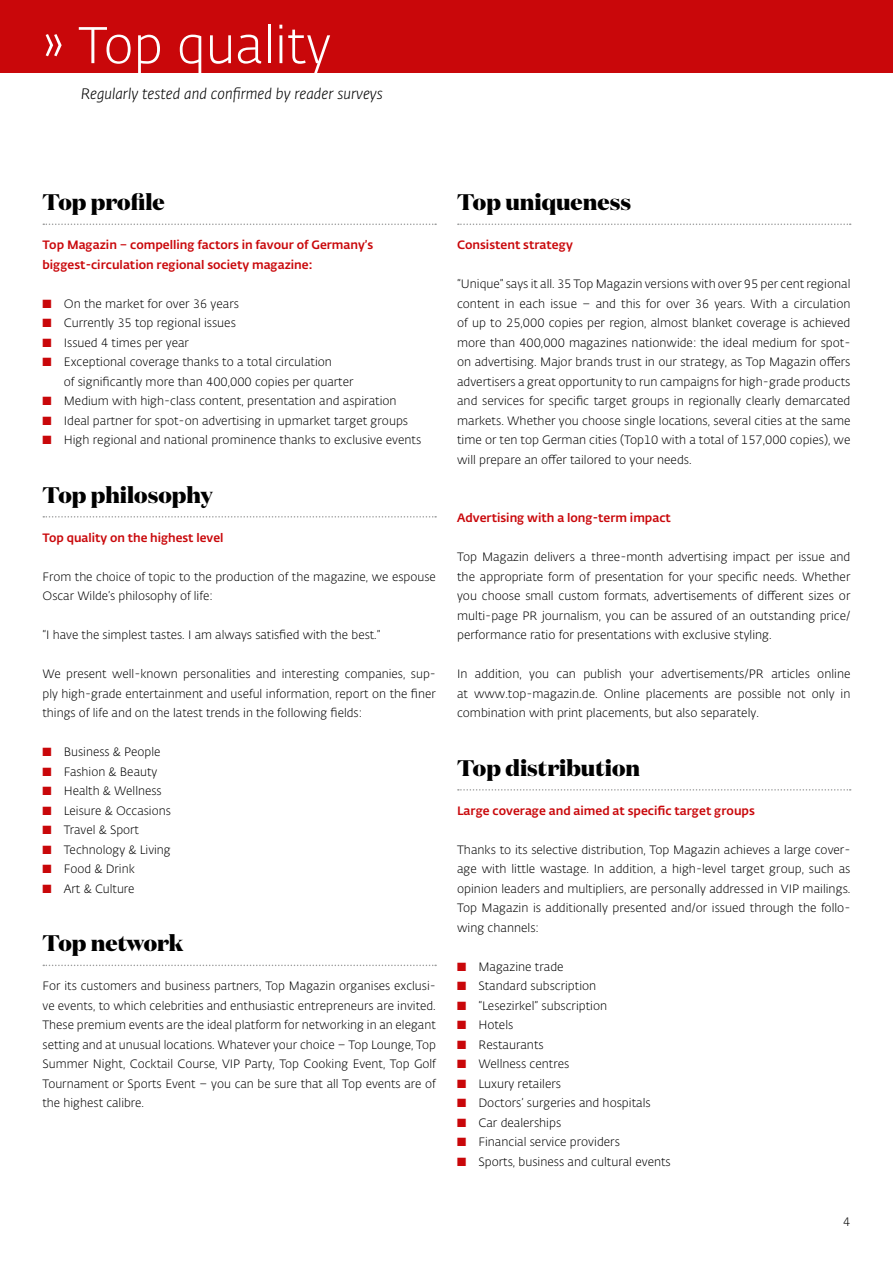
<style>
.page{position:relative;width:893px;height:1263px;background:#fff}
.page>*{position:absolute;margin:0;border:0;box-sizing:border-box;transform-origin:0 0}
.Überschrift{font:300 51px "Fedra Sans Alt Std";color:#fff}
.Überschrift-2{font:800 22.5px "Domaine Display";color:#000}
.Anleser{font:italic 300 15px "Fedra Sans Alt Std";color:#000}
.Anleser-2{font:300 12px/19.5px "Fedra Sans Alt Std";color:#000;text-align:justify}
.Anleser-3{font:500 12px "Fedra Sans Alt Std";color:#c9070a}
.s1{color:#c9070a}
</style>
<div class="page">
<div style="left:0;top:0;width:893px;height:72px;background:#c9070a"></div>
<svg style="left:43px;top:224px;width:393px;height:1px"></svg>
<svg style="left:43px;top:516px;width:393px;height:2px"></svg>
<svg style="left:43px;top:965px;width:393px;height:1px"></svg>
<svg style="left:458px;top:789px;width:393px;height:2px"></svg>
<svg style="left:458px;top:224px;width:393px;height:1px"></svg>
<p class="Überschrift" style="left:43px;top:15px;width:290px">» Top quality</p>
<p class="Anleser" style="left:81px;top:85px;width:304px">Regularly tested and confirmed by reader surveys</p>
<p class="Überschrift-2" style="left:43px;top:187px;width:124px">Top profile</p>
<p class="Anleser-3" style="left:43px;top:237px;width:332px">Top Magazin – compelling factors in favour of Germany’s</p>
<p class="Anleser-3" style="left:43px;top:257px;width:271px">biggest-circulation regional society magazine:</p>
<p class="Anleser-2" style="left:43px;top:294px;width:198px"><span class="s1">■</span> On the market for over 36 years</p>
<p class="Anleser-2" style="left:43px;top:313px;width:195px"><span class="s1">■</span> Currently 35 top regional issues</p>
<p class="Anleser-2" style="left:43px;top:333px;width:148px"><span class="s1">■</span> Issued 4 times per year</p>
<p class="Anleser-2" style="left:64px;top:352px;width:291px;text-indent:-21px"><span class="s1">■</span> Exceptional coverage thanks to a total circulation<br>of significantly more than 400,000 copies per quarter</p>
<p class="Anleser-2" style="left:43px;top:391px;width:356px"><span class="s1">■</span> Medium with high-class content, presentation and aspiration</p>
<p class="Anleser-2" style="left:43px;top:411px;width:367px"><span class="s1">■</span> Ideal partner for spot-on advertising in upmarket target groups</p>
<p class="Anleser-2" style="left:43px;top:430px;width:380px"><span class="s1">■</span> High regional and national prominence thanks to exclusive events</p>
<p class="Überschrift-2" style="left:43px;top:480px;width:172px">Top philosophy</p>
<p class="Anleser-3" style="left:43px;top:530px;width:182px">Top quality on the highest level</p>
<p class="Anleser-2" style="left:43px;top:567px;width:395px">From the choice of topic to the production of the magazine, we espouse<br>Oscar Wilde’s philosophy of life:</p>
<p class="Anleser-2" style="left:43px;top:625px;width:340px">“I have the simplest tastes. I am always satisfied with the best.”</p>
<p class="Anleser-2" style="left:43px;top:664px;width:395px">We present well-known personalities and interesting companies, sup&shy;ply high-grade entertainment and useful information, report on the finer things of life and on the latest trends in the following fields:</p>
<p class="Anleser-2" style="left:43px;top:742px;width:120px"><span class="s1">■</span> Business &amp; People</p>
<p class="Anleser-2" style="left:43px;top:762px;width:116px"><span class="s1">■</span> Fashion &amp; Beauty</p>
<p class="Anleser-2" style="left:43px;top:781px;width:121px"><span class="s1">■</span> Health &amp; Wellness</p>
<p class="Anleser-2" style="left:43px;top:801px;width:130px"><span class="s1">■</span> Leisure &amp; Occasions</p>
<p class="Anleser-2" style="left:43px;top:820px;width:98px"><span class="s1">■</span> Travel &amp; Sport</p>
<p class="Anleser-2" style="left:43px;top:840px;width:130px"><span class="s1">■</span> Technology &amp; Living</p>
<p class="Anleser-2" style="left:43px;top:859px;width:94px"><span class="s1">■</span> Food &amp; Drink</p>
<p class="Anleser-2" style="left:43px;top:879px;width:94px"><span class="s1">■</span> Art &amp; Culture</p>
<p class="Überschrift-2" style="left:43px;top:928px;width:142px">Top network</p>
<p class="Anleser-2" style="left:43px;top:976px;width:395px">For its customers and business partners, Top Magazin organises exclusi&shy;ve events, to which celebrities and enthusiastic entrepreneurs are invited.<br>These premium events are the ideal platform for networking in an elegant setting and at unusual locations. Whatever your choice – Top Lounge, Top Summer Night, Cocktail Course, VIP Party, Top Cooking Event, Top Golf Tournament or Sports Event – you can be sure that all Top events are of the highest calibre.</p>
<p class="Überschrift-2" style="left:457px;top:187px;width:175px">Top uniqueness</p>
<p class="Anleser-3" style="left:457px;top:237px;width:117px">Consistent strategy</p>
<p class="Anleser-2" style="left:457px;top:274px;width:395px">“Unique” says it all. 35 Top Magazin versions with over 95 per cent regional content in each issue – and this for over 36 years. With a circulation of up to 25,000 copies per region, almost blanket coverage is achieved more than 400,000 magazines nationwide: the ideal medium for spot&shy;on advertising. Major brands trust in our strategy, as Top Magazin offers advertisers a great opportunity to run campaigns for high-grade products and services for specific target groups in regionally clearly demarcated markets. Whether you choose single locations, several cities at the same time or ten top German cities (Top10 with a total of 157,000 copies), we will prepare an offer tailored to your needs.</p>
<p class="Anleser-3" style="left:457px;top:510px;width:215px">Advertising with a long-term impact</p>
<p class="Anleser-2" style="left:457px;top:547px;width:395px">Top Magazin delivers a three-month advertising impact per issue and the appropriate form of presentation for your specific needs. Whether you choose small custom formats, advertisements of different sizes or multi-page PR journalism, you can be assured of an outstanding price/ performance ratio for presentations with exclusive styling.</p>
<p class="Anleser-2" style="left:457px;top:664px;width:395px">In addition, you can publish your advertisements/PR articles online at www.top-magazin.de. Online placements are possible not only in combination with print placements, but also separately.</p>
<p class="Überschrift-2" style="left:457px;top:753px;width:184px">Top distribution</p>
<p class="Anleser-3" style="left:457px;top:803px;width:299px">Large coverage and aimed at specific target groups</p>
<p class="Anleser-2" style="left:457px;top:840px;width:395px">Thanks to its selective distribution, Top Magazin achieves a large cover&shy;age with little wastage. In addition, a high-level target group, such as opinion leaders and multipliers, are personally addressed in VIP mailings.<br>Top Magazin is additionally presented and/or issued through the follo&shy;wing channels:</p>
<p class="Anleser-2" style="left:457px;top:957px;width:108px"><span class="s1">■</span> Magazine trade</p>
<p class="Anleser-2" style="left:457px;top:976px;width:141px"><span class="s1">■</span> Standard subscription</p>
<p class="Anleser-2" style="left:457px;top:996px;width:152px"><span class="s1">■</span> “Lesezirkel” subscription</p>
<p class="Anleser-2" style="left:457px;top:1015px;width:58px"><span class="s1">■</span> Hotels</p>
<p class="Anleser-2" style="left:457px;top:1035px;width:88px"><span class="s1">■</span> Restaurants</p>
<p class="Anleser-2" style="left:457px;top:1054px;width:114px"><span class="s1">■</span> Wellness centres</p>
<p class="Anleser-2" style="left:457px;top:1074px;width:105px"><span class="s1">■</span> Luxury retailers</p>
<p class="Anleser-2" style="left:457px;top:1093px;width:195px"><span class="s1">■</span> Doctors’ surgeries and hospitals</p>
<p class="Anleser-2" style="left:457px;top:1113px;width:106px"><span class="s1">■</span> Car dealerships</p>
<p class="Anleser-2" style="left:457px;top:1132px;width:164px"><span class="s1">■</span> Financial service providers</p>
<p class="Anleser-2" style="left:457px;top:1152px;width:215px"><span class="s1">■</span> Sports, business and cultural events</p>
<p class="Anleser-2" style="left:843px;top:1212px;width:9px">4</p>
</div>
